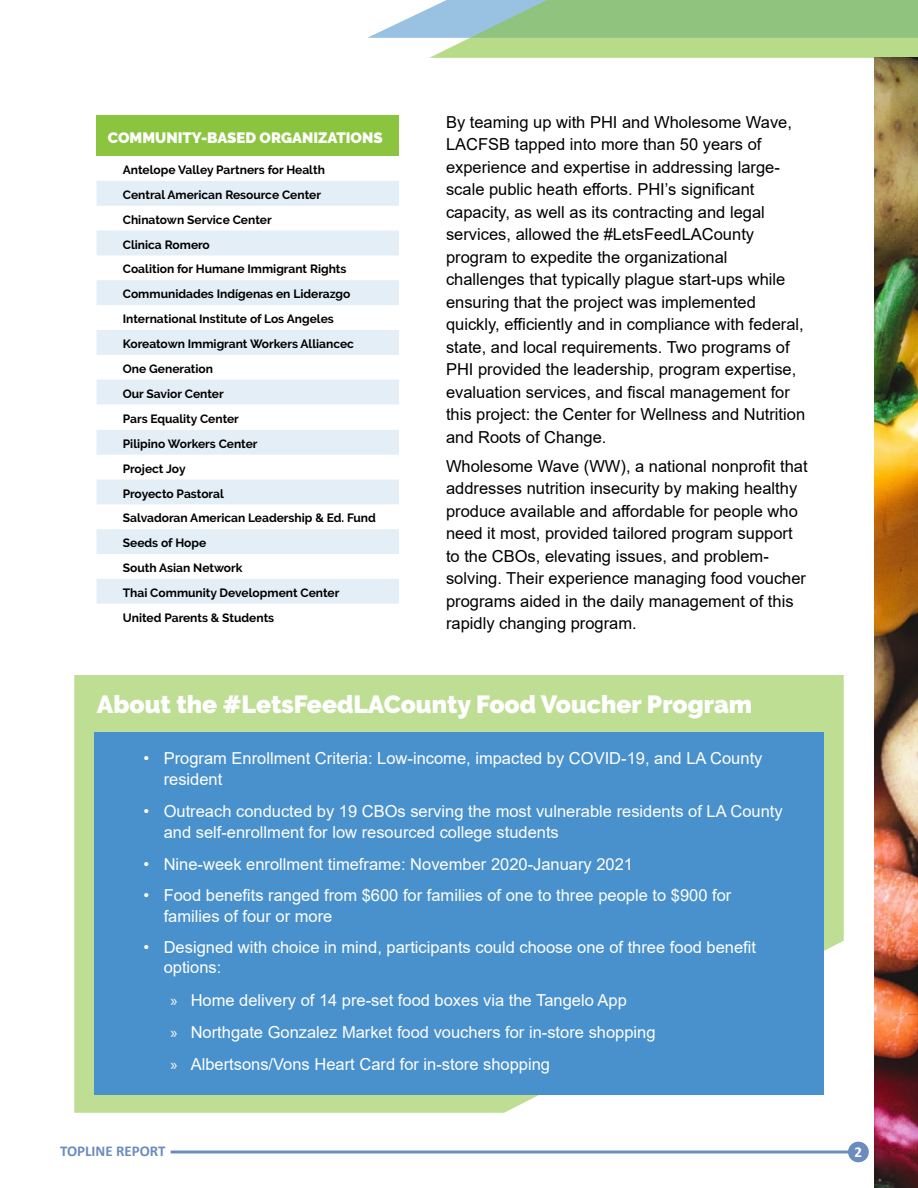
<style>
.page{position:relative;width:918px;height:1188px;background:#fff}
.page>*{position:absolute;margin:0;border:0;box-sizing:border-box;transform-origin:0 0}
.Pull_Box_H1{font:900 24.75px "Raleway";color:#fff}
.t1{font:16.5px/22.5px "Arial";color:#000}
.t2{font:16.5px/21px "Arial";color:#fff}
.Table_Header{font:900 15px "Raleway";color:#fff}
.t3{font:700 15px "Calibri";color:#6b8cbd}
.t4{font:700 15px "Calibri";color:#fff}
.Table_Cells_White{font:700 12px "Raleway";color:#000}
.Table_Cells_Blue{font:700 12px "Raleway";color:#000}
.s1{font-family:"Myriad Pro"}
</style>
<div class="page">
<svg style="left:171px;top:1150px;width:677px;height:4px;background:#8fa8cd"></svg>
<div style="left:848px;top:1142px;width:21px;height:20px;background:#6b8cbd;border-radius:50%"></div>
<svg style="left:367px;top:0;width:551px;height:58px;background:#a8cf9a"></svg>
<img style="left:875px;top:57px;width:43px;height:1131px">
<svg style="left:74px;top:675px;width:770px;height:438px;background:#c6e2a1"></svg>
<div style="left:94px;top:732px;width:730px;height:363px;background:#4991cc"></div>
<div style="left:97px;top:116px;width:302px;height:40px;background:#8bc53f"></div>
<svg style="left:97px;top:181px;width:302px;height:423px;fill:#e4eef7"></svg>
<p class="Table_Header" style="left:108px;top:129px;width:276px">COMMUNITY-BASED ORGANIZATIONS</p>
<p class="Table_Cells_White" style="left:123px;top:163px;width:204px">Antelope Valley Partners for Health</p>
<p class="Table_Cells_Blue" style="left:123px;top:188px;width:200px">Central American Resource Center</p>
<p class="Table_Cells_White" style="left:123px;top:213px;width:150px">Chinatown Service Center</p>
<p class="Table_Cells_Blue" style="left:123px;top:238px;width:88px">Clinica Romero</p>
<p class="Table_Cells_White" style="left:123px;top:262px;width:225px">Coalition for Humane Immigrant Rights</p>
<p class="Table_Cells_Blue" style="left:123px;top:287px;width:229px">Communidades Indígenas en Liderazgo</p>
<p class="Table_Cells_White" style="left:123px;top:312px;width:213px">International Institute of Los Angeles</p>
<p class="Table_Cells_Blue" style="left:123px;top:337px;width:233px">Koreatown Immigrant Workers Alliancec</p>
<p class="Table_Cells_White" style="left:123px;top:362px;width:92px">One Generation</p>
<p class="Table_Cells_Blue" style="left:123px;top:387px;width:102px">Our Savior Center</p>
<p class="Table_Cells_White" style="left:123px;top:412px;width:118px">Pars Equality Center</p>
<p class="Table_Cells_Blue" style="left:123px;top:437px;width:136px">Pilipino Workers Center</p>
<p class="Table_Cells_White" style="left:123px;top:462px;width:64px">Project Joy</p>
<p class="Table_Cells_Blue" style="left:123px;top:487px;width:103px">Proyecto Pastoral</p>
<p class="Table_Cells_White" style="left:123px;top:511px;width:255px">Salvadoran American Leadership &amp; Ed. Fund</p>
<p class="Table_Cells_Blue" style="left:123px;top:536px;width:85px">Seeds of Hope</p>
<p class="Table_Cells_White" style="left:123px;top:561px;width:121px">South Asian Network</p>
<p class="Table_Cells_Blue" style="left:123px;top:586px;width:218px">Thai Community Development Center</p>
<p class="Table_Cells_White" style="left:123px;top:611px;width:153px">United Parents &amp; Students</p>
<p class="t1" style="left:446px;top:111px;width:361px">By teaming up with PHI and Wholesome Wave, LACFSB tapped into more than 50 years of experience and expertise in addressing large&shy;scale public heath efforts. PHI’s significant capacity, as well as its contracting and legal services, allowed the #LetsFeedLACounty program to expedite the organizational challenges that typically plague start-ups while ensuring that the project was implemented quickly, efficiently and in compliance with federal, state, and local requirements. Two programs of PHI provided the leadership, program expertise, evaluation services, and fiscal management for this project: the Center for Wellness and Nutrition and Roots of Change.</p>
<p class="t1" style="left:446px;top:455px;width:363px">Wholesome Wave (WW), a national nonprofit that addresses nutrition insecurity by making healthy produce available and affordable for people who need it most, provided tailored program support to the CBOs, elevating issues, and problem&shy;solving. Their experience managing food voucher programs aided in the daily management of this rapidly changing program.</p>
<p class="Pull_Box_H1" style="left:97px;top:690px;width:657px">About the #LetsFeedLACounty Food Voucher Program</p>
<p class="t2" style="left:164px;top:748px;width:600px;text-indent:-20px">• Program Enrollment Criteria: Low-income, impacted by COVID-19, and LA County resident</p>
<p class="t2" style="left:164px;top:800px;width:621px;text-indent:-20px">• Outreach conducted by 19 CBOs serving the most vulnerable residents of LA County and self-enrollment for low resourced college students</p>
<p class="t2" style="left:143px;top:853px;width:491px">• Nine-week enrollment timeframe: November 2020-January 2021</p>
<p class="t2" style="left:164px;top:885px;width:569px;text-indent:-20px">• Food benefits ranged from $600 for families of one to three people to $900 for families of four or more</p>
<p class="t2" style="left:164px;top:937px;width:594px;line-height:19.8px;text-indent:-20px">• Designed with choice in mind, participants could choose one of three food benefit options:</p>
<p class="t2" style="left:170px;top:990px;width:458px"><span class="s1">»</span> Home delivery of 14 pre-set food boxes via the Tangelo App</p>
<p class="t2" style="left:170px;top:1021px;width:487px"><span class="s1">»</span> Northgate Gonzalez Market food vouchers for in-store shopping</p>
<p class="t2" style="left:170px;top:1053px;width:381px"><span class="s1">»</span> Albertsons/Vons Heart Card for in-store shopping</p>
<p class="t3" style="left:60px;top:1141px;width:107px">TOPLINE REPORT</p>
<p class="t4" style="left:854px;top:1141px;width:9px">2</p>
</div>
